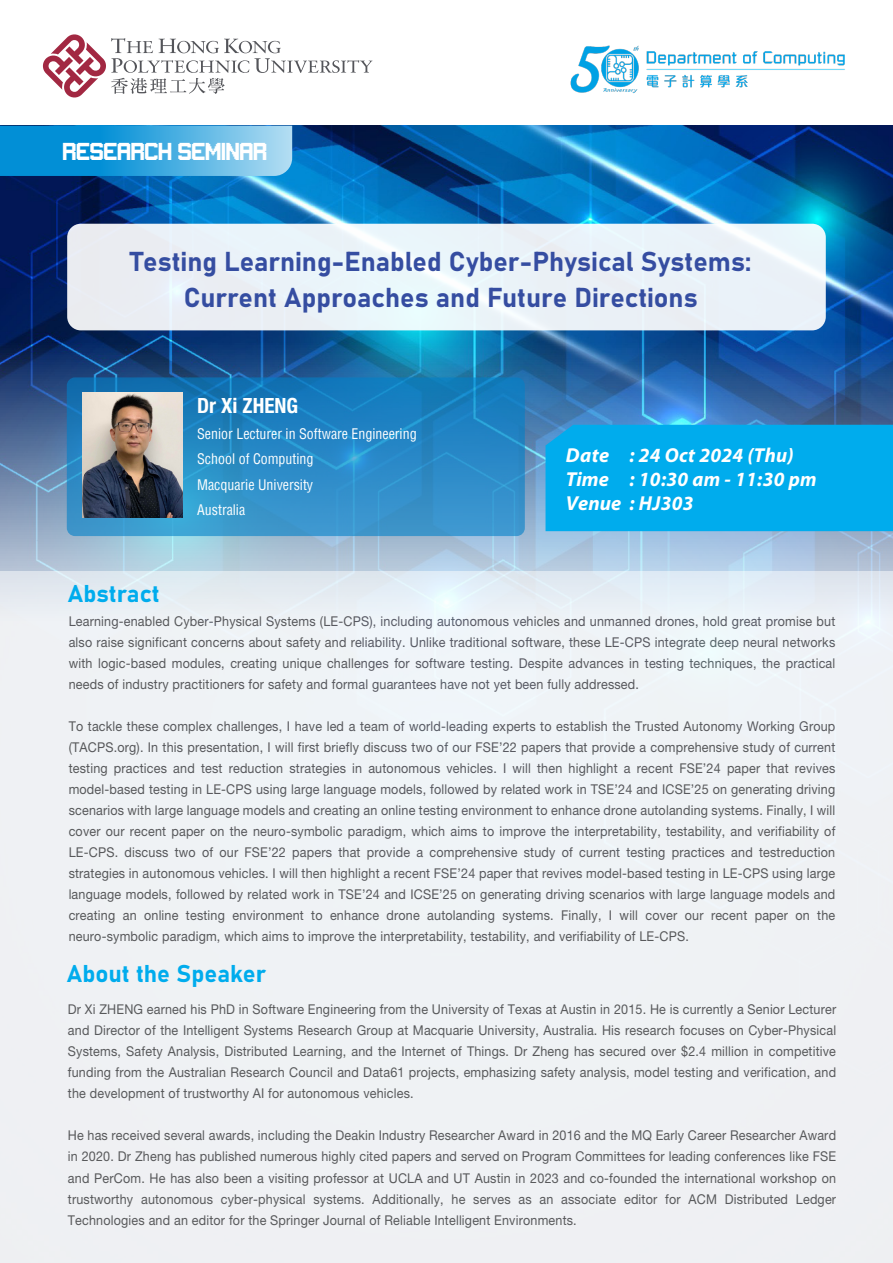
<style>
.page{position:relative;width:893px;height:1263px;background:#fff}
.page>*{position:absolute;margin:0;border:0;box-sizing:border-box;transform-origin:0 0}
.t1{font:27px/36px "Bahnschrift";color:#354da1;text-align:center}
.t2{font:24px "Bahnschrift";color:#00aced}
.t3{font:700 condensed 21px "Helvetica Neue LT Pro";color:#fff}
.t4{font:italic 700 20.25px/24px "Myriad Pro";letter-spacing:.015em;color:#fff}
.t5{font:18.3px "Gameplay";color:#fff}
.t6{font:condensed 14.25px/25.5px "Helvetica";color:#fff}
.t7{font:13.5px/21px "Helvetica Neue";letter-spacing:.015em;color:#58595b;text-align:justify;scale:.93 1}
</style>
<div class="page">
<img style="left:0;top:126px;width:893px;height:1137px">
<div style="left:67px;top:224px;width:759px;height:106px;background:#eaf2f8;border-radius:14px"></div>
<svg style="left:42px;top:34px;width:330px;height:64px"></svg>
<svg style="left:67px;top:377px;width:458px;height:159px;background:#2888c4"></svg>
<div style="left:546px;top:425px;width:347px;height:106px;background:#00aced"></div>
<svg style="left:0;top:126px;width:292px;height:50px;background:#3ba8df"></svg>
<img style="left:83px;top:392px;width:100px;height:126px">
<img style="left:570px;top:45px;width:275px;height:48px">
<h3 class="t5" style="left:63px;top:141px;width:206px">RESEARCH SEMINAR</h3>
<h1 class="t1" style="left:130px;top:241px;width:622px">Testing Learning-Enabled Cyber-Physical Systems:<br>Current Approaches and Future Directions</h1>
<h2 class="t2" style="left:68px;top:575px;width:93px">Abstract</h2>
<h3 class="t3" style="left:197px;top:393px;width:103px">Dr Xi ZHENG</h3>
<p class="t6" style="left:197px;top:420px;width:221px">Senior Lecturer in Software Engineering<br>School of Computing<br>Macquarie University<br>Australia</p>
<h3 class="t4" style="left:629px;top:442px;width:189px">: 24 Oct 2024 (Thu)<br>: 10:30 am - 11:30 pm</h3>
<h3 class="t4" style="left:566px;top:442px;width:129px">Date<br>Time<br>Venue : HJ303</h3>
<p class="t7" style="left:69px;top:610px;width:826px">Learning-enabled Cyber-Physical Systems (LE-CPS), including autonomous vehicles and unmanned drones, hold great promise but also raise significant concerns about safety and reliability. Unlike traditional software, these LE-CPS integrate deep neural networks with logic-based modules, creating unique challenges for software testing. Despite advances in testing techniques, the practical needs of industry practitioners for safety and formal guarantees have not yet been fully addressed.</p>
<p class="t7" style="left:69px;top:715px;width:826px">To tackle these complex challenges, I have led a team of world-leading experts to establish the Trusted Autonomy Working Group (TACPS.org). In this presentation, I will first briefly discuss two of our FSE’22 papers that provide a comprehensive study of current testing practices and test reduction strategies in autonomous vehicles. I will then highlight a recent FSE’24 paper that revives model-based testing in LE-CPS using large language models, followed by related work in TSE’24 and ICSE’25 on generating driving scenarios with large language models and creating an online testing environment to enhance drone autolanding systems. Finally, I will cover our recent paper on the neuro-symbolic paradigm, which aims to improve the interpretability, testability, and verifiability of LE-CPS. discuss two of our FSE’22 papers that provide a comprehensive study of current testing practices and testreduction strategies in autonomous vehicles. I will then highlight a recent FSE’24 paper that revives model-based testing in LE-CPS using large language models, followed by related work in TSE’24 and ICSE’25 on generating driving scenarios with large language models and creating an online testing environment to enhance drone autolanding systems. Finally, I will cover our recent paper on the neuro-symbolic paradigm, which aims to improve the interpretability, testability, and verifiability of LE-CPS.</p>
<h2 class="t2" style="left:67px;top:956px;width:201px">About the Speaker</h2>
<p class="t7" style="left:68px;top:999px;width:828px">Dr Xi ZHENG earned his PhD in Software Engineering from the University of Texas at Austin in 2015. He is currently a Senior Lecturer and Director of the Intelligent Systems Research Group at Macquarie University, Australia. His research focuses on Cyber-Physical Systems, Safety Analysis, Distributed Learning, and the Internet of Things. Dr Zheng has secured over $2.4 million in competitive funding from the Australian Research Council and Data61 projects, emphasizing safety analysis, model testing and verification, and the development of trustworthy AI for autonomous vehicles.</p>
<p class="t7" style="left:68px;top:1125px;width:827px">He has received several awards, including the Deakin Industry Researcher Award in 2016 and the MQ Early Career Researcher Award in 2020. Dr Zheng has published numerous highly cited papers and served on Program Committees for leading conferences like FSE and PerCom. He has also been a visiting professor at UCLA and UT Austin in 2023 and co-founded the international workshop on trustworthy autonomous cyber-physical systems. Additionally, he serves as an associate editor for ACM Distributed Ledger Technologies and an editor for the Springer Journal of Reliable Intelligent Environments.</p>
</div>
